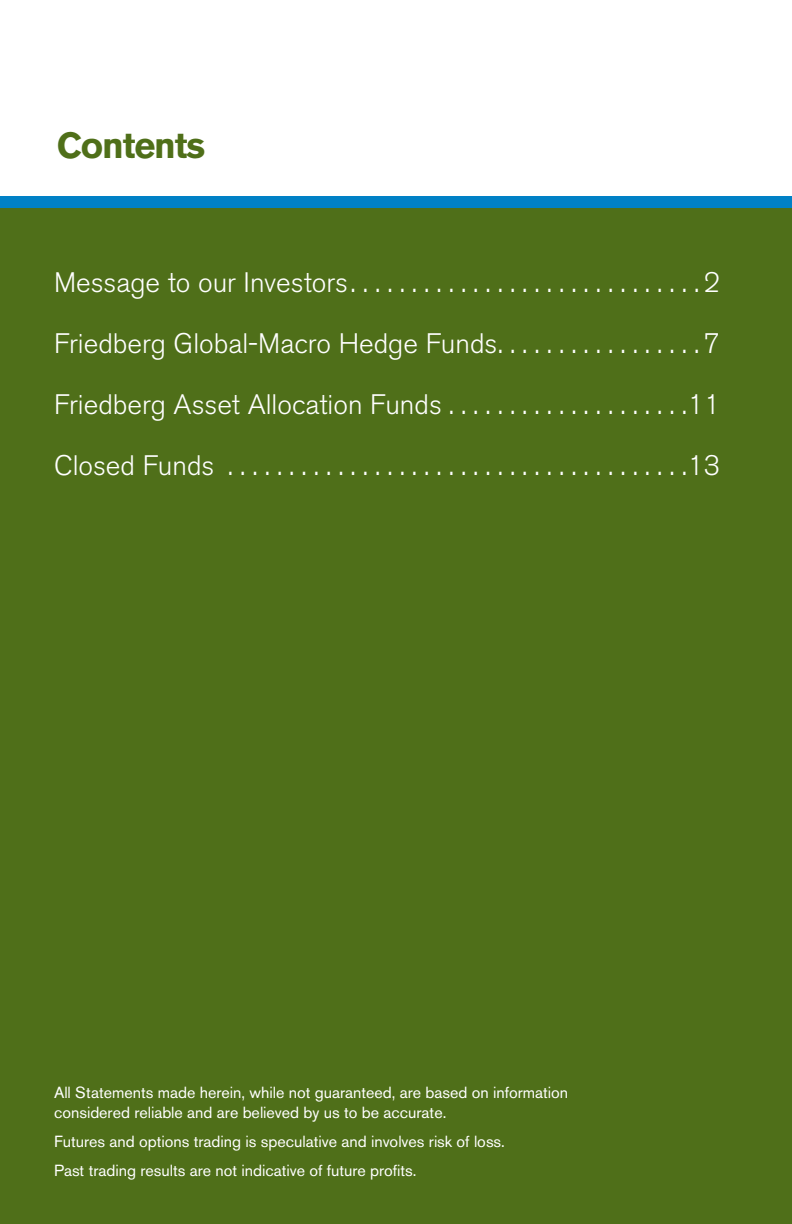
<style>
.page{position:relative;width:792px;height:1224px;background:#4f6f19}
.page>*{position:absolute;margin:0;border:0;box-sizing:border-box;transform-origin:0 0}
.t1{font:700 36px "Akzidenz Grotesk BE";letter-spacing:-.03em;color:#4f6f19}
.t2{font:300 28px/61px "Akzidenz Grotesk BE";color:#fff;text-align:justify}
.t3{font:16px/20px "Akzidenz Grotesk BE";color:#fff}
</style>
<div class="page">
<div style="left:0;top:0;width:792px;height:202px;background:#fff"></div>
<div style="left:0;top:196px;width:792px;height:11px;background:#0081c6"></div>
<h1 class="t1" style="left:57px;top:125px;width:150px">Contents</h1>
<h2 class="t2" style="left:54px;top:253px;width:668px">Message to our Investors . . . . . . . . . . . . . . . . . . . . . . . . . . . . 2<br>Friedberg Global-Macro Hedge Funds . . . . . . . . . . . . . . . . 7<br>Friedberg Asset Allocation Funds . . . . . . . . . . . . . . . . . . . 11<br>Closed Funds . . . . . . . . . . . . . . . . . . . . . . . . . . . . . . . . . . . . . 13</h2>
<p class="t3" style="left:54px;top:1083px;width:516px">All Statements made herein, while not guaranteed, are based on information considered reliable and are believed by us to be accurate.</p>
<p class="t3" style="left:54px;top:1127px;width:452px;line-height:29px">Futures and options trading is speculative and involves risk of loss.<br>Past trading results are not indicative of future profits.</p>
</div>
